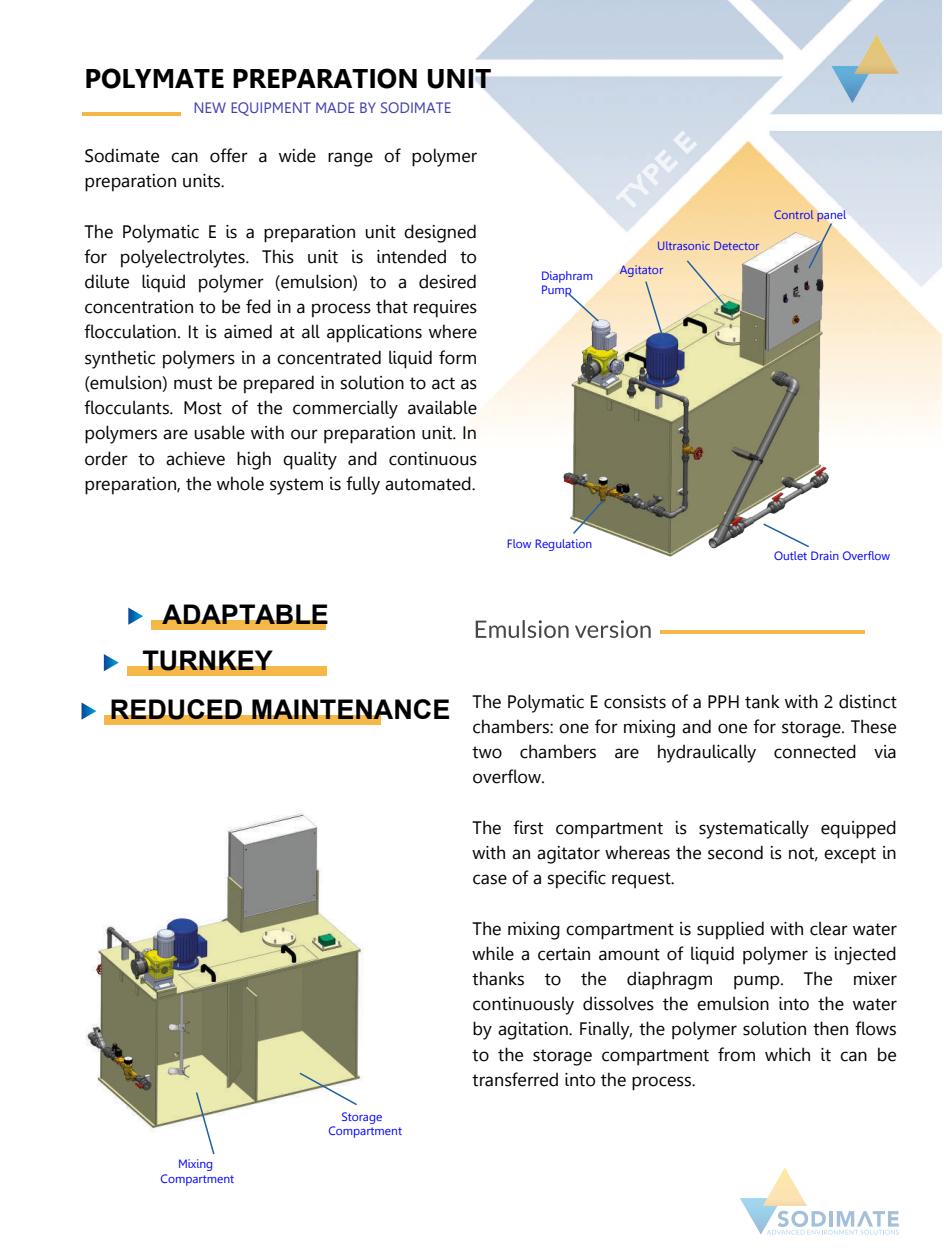
<style>
.page{position:relative;width:944px;height:1254px;background:#fff}
.page>*{position:absolute;margin:0;border:0;box-sizing:border-box;transform-origin:0 0}
.t1{font:700 27px "Leelawadee";color:#000}
.t2{font:700 27px "Arial";color:#000}
.t3{font:18px/25.2px "Leelawadee";color:#000;text-align:justify}
.t4{font:15px "Leelawadee";color:#4040aa}
.t5{font:12px/14.4px "Leelawadee";color:#00f}
.s1{font-family:"Arial";font-weight:700;font-size:27px}
</style>
<div class="page">
<div style="left:152px;top:620px;width:173px;height:9px;background:#f6b749"></div>
<div style="left:127px;top:666px;width:200px;height:9px;background:#f6b749"></div>
<div style="left:105px;top:715px;width:276px;height:9px;background:#f6b749"></div>
<img style="left:466px;top:0;width:475px;height:432px">
<svg style="left:740px;top:1168px;width:159px;height:66px"></svg>
<svg style="left:128px;top:607px;width:15px;height:17px"></svg>
<svg style="left:104px;top:654px;width:15px;height:17px"></svg>
<svg style="left:82px;top:702px;width:14px;height:17px"></svg>
<svg style="left:476px;top:620px;width:175px;height:18px"></svg>
<svg style="left:615px;top:130px;width:82px;height:78px"></svg>
<img style="left:557px;top:228px;width:277px;height:329px">
<img style="left:83px;top:113px;width:98px;height:2px">
<img style="left:661px;top:630px;width:204px;height:3px">
<img style="left:85px;top:810px;width:278px;height:320px">
<img style="left:831px;top:35px;width:68px;height:67px">
<svg style="left:762px;top:522px;width:49px;height:26px"></svg>
<svg style="left:807px;top:221px;width:26px;height:49px"></svg>
<svg style="left:298px;top:1071px;width:61px;height:35px"></svg>
<svg style="left:195px;top:1090px;width:21px;height:65px"></svg>
<svg style="left:685px;top:259px;width:43px;height:49px;background:#edddb6"></svg>
<svg style="left:644px;top:280px;width:21px;height:60px"></svg>
<svg style="left:567px;top:292px;width:33px;height:31px"></svg>
<svg style="left:571px;top:498px;width:34px;height:37px"></svg>
<svg style="left:929px;top:0;width:13px;height:1px"></svg>
<h1 class="t1" style="left:84px;top:63px;width:408px">POLYMATE PREPARATION UNIT</h1>
<p class="t4" style="left:193px;top:99px;width:259px">NEW EQUIPMENT MADE BY SODIMATE</p>
<p class="t3" style="left:84px;top:143px;width:394px">Sodimate can offer a wide range of polymer preparation units.</p>
<p class="t3" style="left:84px;top:219px;width:394px">The Polymatic E is a preparation unit designed for polyelectrolytes. This unit is intended to dilute liquid polymer (emulsion) to a desired concentration to be fed in a process that requires flocculation. It is aimed at all applications where synthetic polymers in a concentrated liquid form (emulsion) must be prepared in solution to act as flocculants. Most of the commercially available polymers are usable with our preparation unit. In order to achieve high quality and continuous preparation, the whole system is fully automated.</p>
<h1 class="t2" style="left:162px;top:595px;width:168px">ADAPTABLE</h1>
<h1 class="t2" style="left:142px;top:641px;width:132px">TURNKEY</h1>
<p class="t5" style="left:541px;top:268px;width:54px">Diaphram<br>Pump</p>
<p class="t5" style="left:620px;top:233px;width:141px;line-height:24.6px;text-indent:37px">Ultrasonic Detector<br>Agitator</p>
<p class="t5" style="left:774px;top:207px;width:74px">Control panel</p>
<p class="t5" style="left:507px;top:536px;width:87px">Flow Regulation</p>
<p class="t5" style="left:774px;top:548px;width:118px">Outlet Drain Overflow</p>
<p class="t3" style="left:473px;top:688px;width:426px;text-indent:-363px"><span class="s1">REDUCED MAINTENANCE</span> The Polymatic E consists of a PPH tank with 2 distinct chambers: one for mixing and one for storage. These two chambers are hydraulically connected via overflow.</p>
<p class="t3" style="left:473px;top:814px;width:426px">The first compartment is systematically equipped with an agitator whereas the second is not, except in case of a specific request.</p>
<p class="t3" style="left:473px;top:915px;width:426px">The mixing compartment is supplied with clear water while a certain amount of liquid polymer is injected thanks to the diaphragm pump. The mixer continuously dissolves the emulsion into the water by agitation. Finally, the polymer solution then flows to the storage compartment from which it can be transferred into the process.</p>
<p class="t5" style="left:161px;top:1155px;width:75px;line-height:15.5px;text-align:center">Mixing<br>Compartment</p>
<p class="t5" style="left:328px;top:1109px;width:75px;text-align:center">Storage<br>Compartment</p>
</div>
